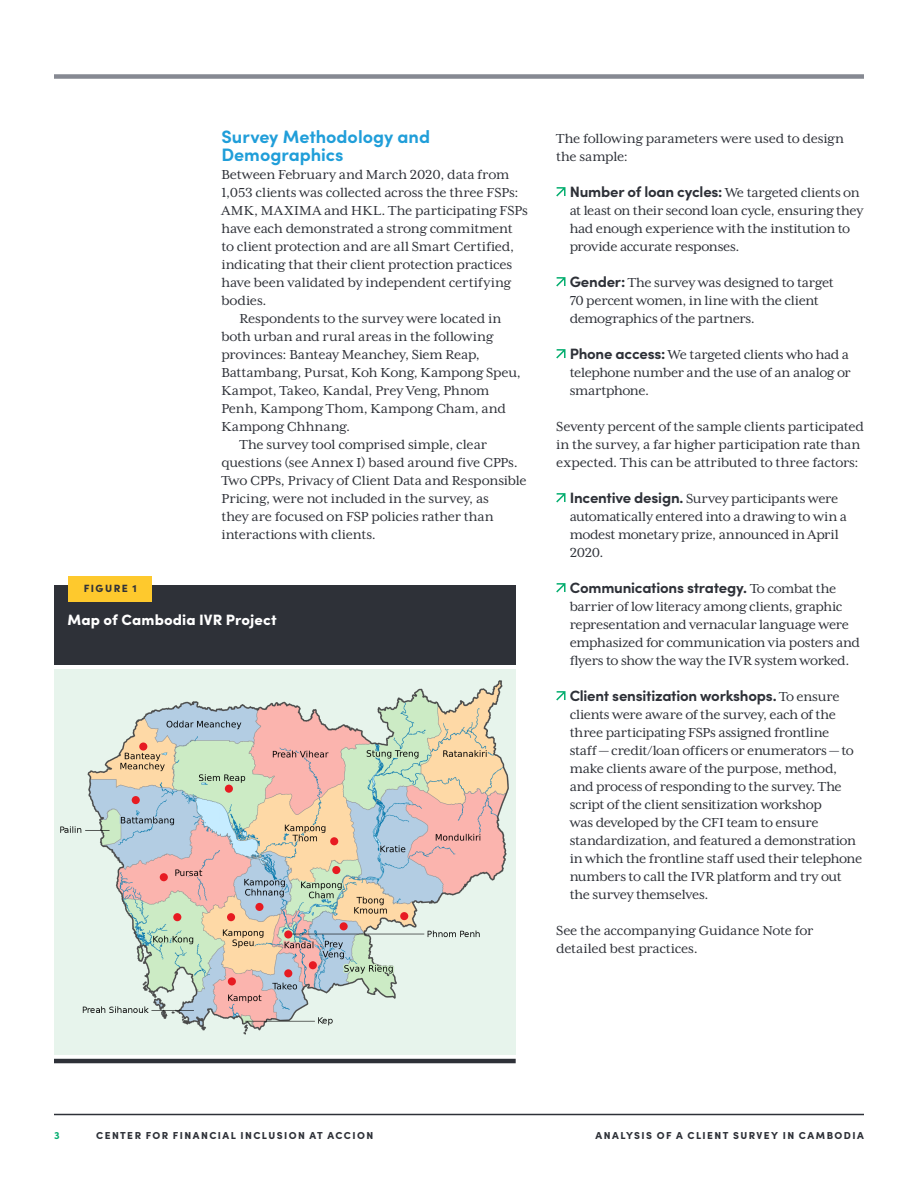
<style>
.page{position:relative;width:918px;height:1188px;background:#fff}
.page>*{position:absolute;margin:0;border:0;box-sizing:border-box;transform-origin:0 0}
.HEA_a{font:700 18px/18px "Sofia Pro";color:#209ed9}
.TEX_bullets{font:15px/18px "Mrs Eaves XL Serif OT";letter-spacing:-.02em;color:#2e3138}
.TEX_first{font:15px/18px "Mrs Eaves XL Serif OT";letter-spacing:-.01em;color:#2e3138}
.TEX_main{font:15px/18px "Mrs Eaves XL Serif OT";letter-spacing:-.01em;color:#2e3138}
.FIG_title{font:900 15px "Sofia Pro";letter-spacing:.01em;color:#fff}
.FIG_number{font:900 10.5px "Sofia Pro";letter-spacing:.14em;color:#2e3138}
.t1{font:700 10.5px "Sofia Pro";color:#02ad6e}
.t2{font:900 10.2px "Sofia Pro";letter-spacing:.14em;color:#2e3138}
.s1{font-family:"Sofia Pro";font-weight:700}
</style>
<div class="page">
<div style="left:54px;top:74px;width:810px;height:5px;background:#868992"></div>
<hr style="left:54px;top:1114px;width:810px;height:1px;background:#2e3138">
<div style="left:54px;top:669px;width:462px;height:385px;background:#e7f4ec"></div>
<div style="left:54px;top:585px;width:462px;height:79px;background:#2e3138"></div>
<div style="left:68px;top:576px;width:84px;height:25px;background:#fec92d"></div>
<hr style="left:54px;top:1059px;width:462px;height:4px;background:#2e3138">
<svg style="left:556px;top:187px;width:10px;height:10px"></svg>
<svg style="left:556px;top:277px;width:10px;height:10px"></svg>
<svg style="left:556px;top:349px;width:10px;height:10px"></svg>
<svg style="left:556px;top:493px;width:10px;height:10px"></svg>
<svg style="left:556px;top:583px;width:10px;height:10px"></svg>
<svg style="left:556px;top:691px;width:10px;height:10px"></svg>
<img style="left:60px;top:680px;width:449px;height:355px">
<div style="left:139px;top:743px;width:8px;height:8px;background:#e71b22;border-radius:50%"></div>
<div style="left:132px;top:796px;width:8px;height:8px;background:#e71b22;border-radius:50%"></div>
<div style="left:225px;top:785px;width:8px;height:8px;background:#e71b22;border-radius:50%"></div>
<div style="left:160px;top:873px;width:8px;height:8px;background:#e71b22;border-radius:50%"></div>
<div style="left:173px;top:913px;width:8px;height:8px;background:#e71b22;border-radius:50%"></div>
<div style="left:227px;top:913px;width:8px;height:8px;background:#e71b22;border-radius:50%"></div>
<div style="left:330px;top:837px;width:8px;height:8px;background:#e71b22;border-radius:50%"></div>
<div style="left:284px;top:930px;width:8px;height:9px;background:#e71b22;border-radius:50%"></div>
<div style="left:309px;top:961px;width:8px;height:8px;background:#e71b22;border-radius:50%"></div>
<div style="left:284px;top:969px;width:8px;height:8px;background:#e71b22;border-radius:50%"></div>
<div style="left:228px;top:977px;width:8px;height:9px;background:#e71b22;border-radius:50%"></div>
<div style="left:340px;top:922px;width:8px;height:8px;background:#e71b22;border-radius:50%"></div>
<div style="left:400px;top:912px;width:8px;height:8px;background:#e71b22;border-radius:50%"></div>
<div style="left:332px;top:866px;width:8px;height:8px;background:#e71b22;border-radius:50%"></div>
<div style="left:255px;top:903px;width:9px;height:8px;background:#e71b22;border-radius:50%"></div>
<p class="FIG_number" style="left:84px;top:580px;width:55px">FIGURE 1</p>
<p class="HEA_a" style="left:221px;top:126px;width:210px">Survey Methodology and<br>Demographics</p>
<p class="TEX_first" style="left:221px;top:165px;width:308px">Between February and March 2020, data from 1,053 clients was collected across the three FSPs:<br>AMK, MAXIMA and HKL. The participating FSPs have each demonstrated a strong commitment to client protection and are all Smart Certified, indicating that their client protection practices have been validated by independent certifying bodies.</p>
<p class="TEX_main" style="left:221px;top:309px;width:301px;text-indent:18px">Respondents to the survey were located in both urban and rural areas in the following provinces: Banteay Meanchey, Siem Reap, Battambang, Pursat, Koh Kong, Kampong Speu, Kampot, Takeo, Kandal, Prey Veng, Phnom Penh, Kampong Thom, Kampong Cham, and Kampong Chhnang.</p>
<p class="TEX_main" style="left:221px;top:435px;width:307px;text-indent:18px">The survey tool comprised simple, clear questions (see Annex I) based around five CPPs.<br>Two CPPs, Privacy of Client Data and Responsible Pricing, were not included in the survey, as<br>they are focused on FSP policies rather than interactions with clients.</p>
<p class="FIG_title" style="left:68px;top:608px;width:211px">Map of Cambodia IVR Project</p>
<p class="TEX_first" style="left:556px;top:129px;width:289px">The following parameters were used to design the sample:</p>
<p class="TEX_bullets" style="left:570px;top:183px;width:295px"><span class="s1">Number of loan cycles:</span> We targeted clients on at least on their second loan cycle, ensuring they had enough experience with the institution to provide accurate responses.</p>
<p class="TEX_bullets" style="left:570px;top:273px;width:266px"><span class="s1">Gender:</span> The survey was designed to target<br>70 percent women, in line with the client demographics of the partners.</p>
<p class="TEX_bullets" style="left:570px;top:345px;width:283px;text-align:justify"><span class="s1">Phone access:</span> We targeted clients who had a telephone number and the use of an analog or smartphone.</p>
<p class="TEX_first" style="left:556px;top:417px;width:309px">Seventy percent of the sample clients participated in the survey, a far higher participation rate than expected. This can be attributed to three factors:</p>
<p class="TEX_bullets" style="left:570px;top:489px;width:279px"><span class="s1">Incentive design.</span> Survey participants were automatically entered into a drawing to win a modest monetary prize, announced in April 2020.</p>
<p class="TEX_bullets" style="left:570px;top:579px;width:292px"><span class="s1">Communications strategy.</span> To combat the barrier of low literacy among clients, graphic representation and vernacular language were emphasized for communication via posters and flyers to show the way the IVR system worked.</p>
<p class="TEX_bullets" style="left:570px;top:687px;width:294px"><span class="s1">Client sensitization workshops.</span> To ensure clients were aware of the survey, each of the three participating FSPs assigned frontline<br>staff — credit/loan officers or enumerators — to make clients aware of the purpose, method, and process of responding to the survey. The script of the client sensitization workshop<br>was developed by the CFI team to ensure standardization, and featured a demonstration in which the frontline staff used their telephone numbers to call the IVR platform and try out the survey themselves.</p>
<p class="TEX_first" style="left:556px;top:921px;width:259px">See the accompanying Guidance Note for detailed best practices.</p>
<p class="t1" style="left:54px;top:1127px;width:7px">3</p>
<p class="t2" style="left:96px;top:1127px;width:279px">CENTER FOR FINANCIAL INCLUSION AT ACCION</p>
<p class="t2" style="left:596px;top:1127px;width:270px">ANALYSIS OF A CLIENT SURVEY IN CAMBODIA</p>
</div>
